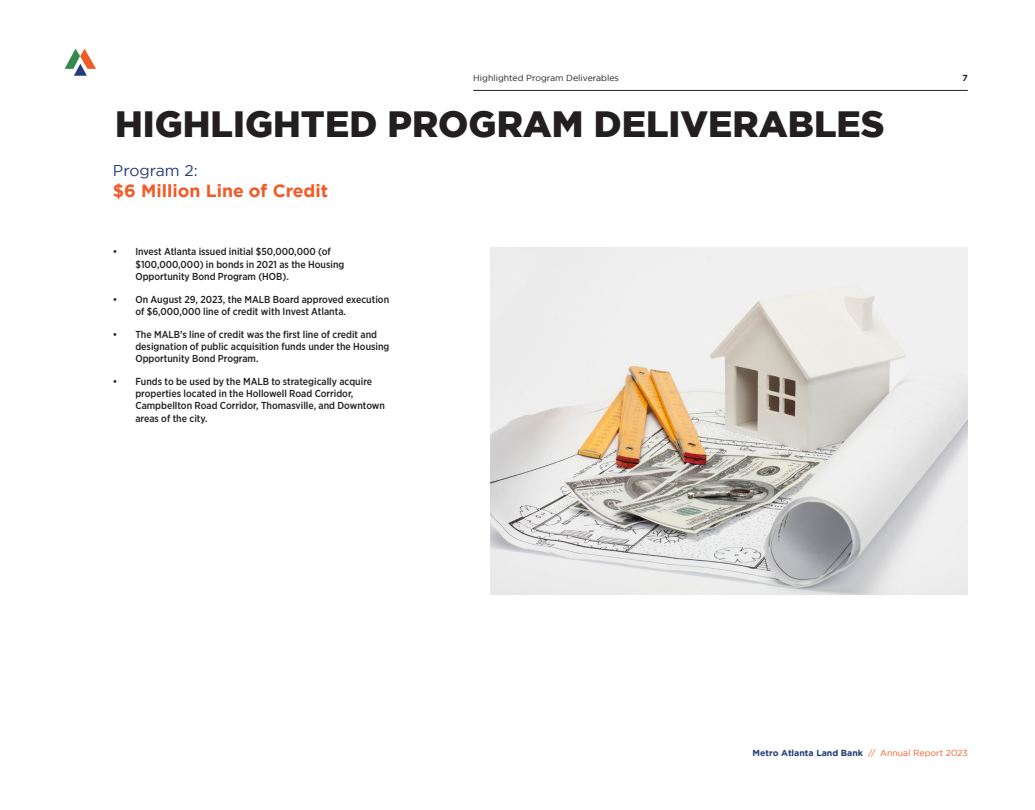
<style>
.page{position:relative;width:1035px;height:810px;background:#fff}
.page>*{position:absolute;margin:0;border:0;box-sizing:border-box;transform-origin:0 0}
.t1{font:900 36.5px "Gotham";color:#231f20}
.t2{font:700 17.62px "Gotham";color:#f15b27}
.t3{font:15.62px "Gotham";color:#233c77}
.t4{font:500 10.12px/12.1px "Gotham Narrow";color:#231f20}
.t5{font:700 8.75px "Gotham";color:#233c77}
.t6{font:8.75px "Gotham";color:#231f20}
.t7{font:700 8.75px "Gotham";color:#231f20}
.s1{font-weight:400;color:#f15b27}
</style>
<div class="page">
<svg style="left:65px;top:49px;width:31px;height:27px"></svg>
<hr style="left:473px;top:90px;width:495px;height:1px;background:#231f20">
<img style="left:491px;top:247px;width:477px;height:347px">
<p class="t6" style="left:473px;top:72px;width:147px">Highlighted Program Deliverables</p>
<p class="t1" style="left:115px;top:99px;width:771px">HIGHLIGHTED PROGRAM DELIVERABLES</p>
<p class="t3" style="left:113px;top:161px;width:86px">Program 2:</p>
<p class="t2" style="left:113px;top:179px;width:217px">$6 Million Line of Credit</p>
<p class="t4" style="left:135px;top:246px;width:210px;text-indent:-22px">• Invest Atlanta issued initial $50,000,000 (of $100,000,000) in bonds in 2021 as the Housing<br>Opportunity Bond Program (HOB).</p>
<p class="t4" style="left:135px;top:293px;width:255px;text-indent:-22px">• On August 29, 2023, the MALB Board approved execution of $6,000,000 line of credit with Invest Atlanta.</p>
<p class="t4" style="left:135px;top:328px;width:256px;text-indent:-22px">• The MALB’s line of credit was the first line of credit and designation of public acquisition funds under the Housing<br>Opportunity Bond Program.</p>
<p class="t4" style="left:135px;top:375px;width:251px;text-indent:-22px">• Funds to be used by the MALB to strategically acquire properties located in the Hollowell Road Corridor, Campbellton Road Corridor, Thomasville, and Downtown areas of the city.</p>
<p class="t7" style="left:962px;top:72px;width:7px">7</p>
<p class="t5" style="left:753px;top:747px;width:217px">Metro Atlanta Land Bank <span class="s1">// Annual Report 2023</span></p>
</div>
